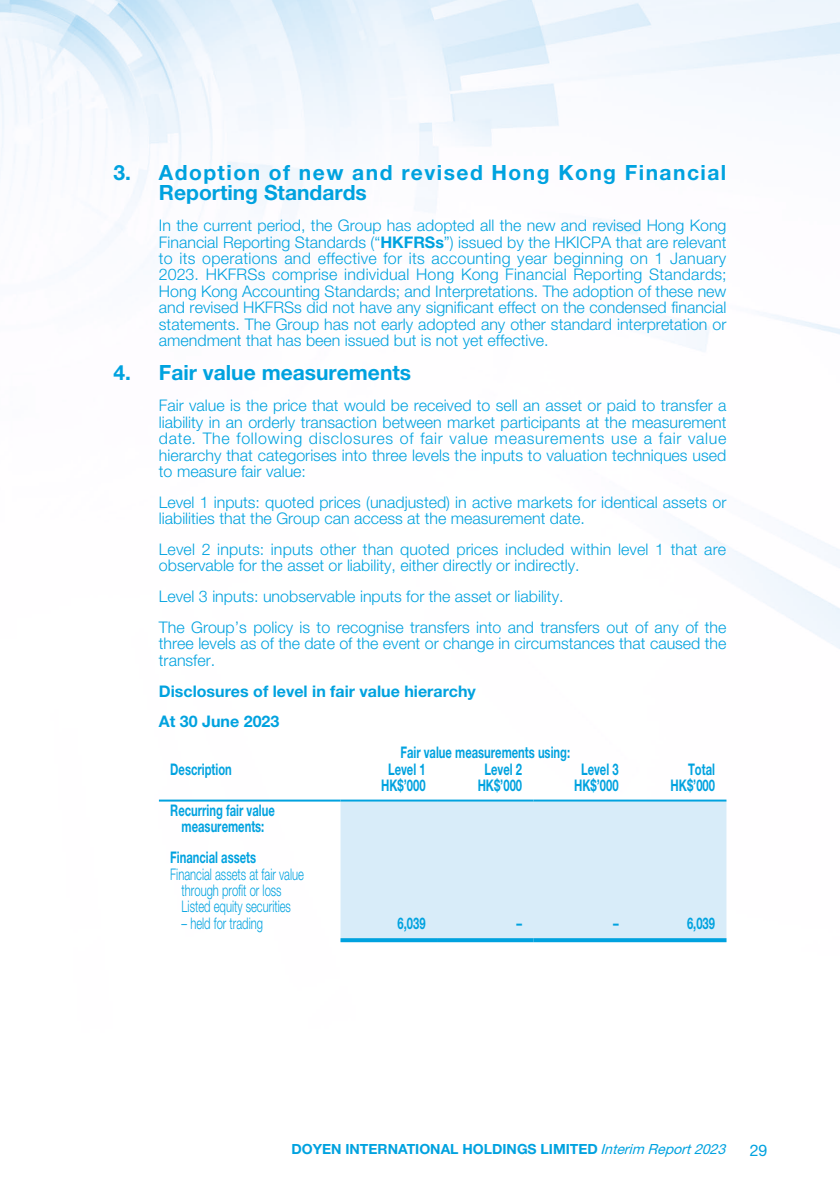
<style>
.page{position:relative;width:840px;height:1191px;background:#fff}
.page>*{position:absolute;margin:0;border:0;box-sizing:border-box;transform-origin:0 0}
.t1{font:700 21px/20px "Helvetica Neue LT Std";letter-spacing:.07em;color:#00a2df}
.t2{font:700 21px "Helvetica Neue LT Std";color:#00a2df}
.t3{font:300 16px/16.4px "Helvetica Neue LT Std";color:#00a2df}
.t4{font:700 16px/16.4px "Helvetica Neue LT Std";color:#00a2df;text-align:center;scale:.7 1}
.t5{font:300 16px/16.4px "Helvetica Neue LT Std";color:#00a2df;scale:.7 1}
.t6{font:700 16px "Helvetica Neue LT Std";color:#00a2df}
.t7{font:16px "Helvetica Neue LT Std";color:#00a2df}
.t8{font:700 14px "Helvetica Neue LT Std";color:#00a2df}
.s1{font-weight:700}
.s2{font-weight:400;font-style:italic}
</style>
<div class="page">
<img style="left:0;top:0;width:839px;height:943px">
<div style="left:340px;top:801px;width:386px;height:137px;background:#d8ecf9"></div>
<hr style="left:159px;top:799px;width:181px;height:2px;background:#00a2df">
<hr style="left:340px;top:799px;width:97px;height:2px;background:#00a2df">
<hr style="left:437px;top:799px;width:96px;height:2px;background:#00a2df">
<hr style="left:533px;top:799px;width:96px;height:2px;background:#00a2df">
<hr style="left:629px;top:799px;width:97px;height:2px;background:#00a2df">
<svg style="left:340px;top:938px;width:97px;height:4px"></svg>
<svg style="left:437px;top:938px;width:96px;height:4px"></svg>
<svg style="left:533px;top:938px;width:96px;height:4px"></svg>
<svg style="left:629px;top:938px;width:97px;height:4px"></svg>
<h1 class="t1" style="left:159px;top:162px;width:568px;text-indent:-45px">3. Adoption of new and revised Hong Kong Financial<br>Reporting Standards</h1>
<p class="t3" style="left:159px;top:217px;width:569px;text-align:justify">In the current period, the Group has adopted all the new and revised Hong Kong Financial Reporting Standards (“<span class="s1">HKFRSs</span>”) issued by the HKICPA that are relevant to its operations and effective for its accounting year beginning on 1 January 2023. HKFRSs comprise individual Hong Kong Financial Reporting Standards; Hong Kong Accounting Standards; and Interpretations. The adoption of these new and revised HKFRSs did not have any significant effect on the condensed financial statements. The Group has not early adopted any other standard interpretation or amendment that has been issued but is not yet effective.</p>
<h1 class="t2" style="left:113px;top:360px;width:299px">4. Fair value measurements</h1>
<p class="t3" style="left:159px;top:397px;width:568px;text-align:justify">Fair value is the price that would be received to sell an asset or paid to transfer a liability in an orderly transaction between market participants at the measurement date. The following disclosures of fair value measurements use a fair value hierarchy that categorises into three levels the inputs to valuation techniques used to measure fair value:</p>
<p class="t3" style="left:159px;top:493px;width:568px">Level 1 inputs: quoted prices (unadjusted) in active markets for identical assets or liabilities that the Group can access at the measurement date.</p>
<p class="t3" style="left:159px;top:541px;width:568px">Level 2 inputs: inputs other than quoted prices included within level 1 that are observable for the asset or liability, either directly or indirectly.</p>
<p class="t3" style="left:159px;top:581px;width:568px;line-height:30.8px">Level 3 inputs: unobservable inputs for the asset or liability.<br>The Group’s policy is to recognise transfers into and transfers out of any of the</p>
<p class="t3" style="left:159px;top:635px;width:569px">three levels as of the date of the event or change in circumstances that caused the transfer.</p>
<p class="t6" style="left:159px;top:681px;width:318px">Disclosures of level in fair value hierarchy</p>
<p class="t6" style="left:159px;top:712px;width:122px">At 30 June 2023</p>
<p class="t4" style="left:400px;top:744px;width:244px">Fair value measurements using:</p>
<p class="t4" style="left:170px;top:760px;width:89px">Description</p>
<p class="t4" style="left:388px;top:760px;width:55px">Level 1</p>
<p class="t4" style="left:484px;top:760px;width:55px">Level 2</p>
<p class="t4" style="left:580px;top:760px;width:55px">Level 3</p>
<p class="t4" style="left:687px;top:760px;width:40px">Total</p>
<p class="t4" style="left:381px;top:776px;width:65px">HK$’000</p>
<p class="t4" style="left:477px;top:776px;width:65px">HK$’000</p>
<p class="t4" style="left:574px;top:776px;width:65px">HK$’000</p>
<p class="t4" style="left:670px;top:776px;width:65px">HK$’000</p>
<p class="t4" style="left:170px;top:801px;width:151px">Recurring fair value measurements:</p>
<p class="t4" style="left:170px;top:849px;width:124px">Financial assets</p>
<p class="t5" style="left:181px;top:865px;width:176px;text-indent:-11px">Financial assets at fair value through profit or loss<br>Listed equity securities</p>
<p class="t5" style="left:181px;top:914px;width:118px">– held for trading</p>
<p class="t4" style="left:397px;top:914px;width:42px">6,039</p>
<p class="t4" style="left:516px;top:914px;width:9px">–</p>
<p class="t4" style="left:612px;top:914px;width:9px">–</p>
<p class="t4" style="left:686px;top:914px;width:42px">6,039</p>
<p class="t8" style="left:291px;top:1140px;width:439px">DOYEN INTERNATIONAL HOLDINGS LIMITED <span class="s2">Interim Report2023</span></p>
<p class="t7" style="left:749px;top:1140px;width:19px">29</p>
</div>
